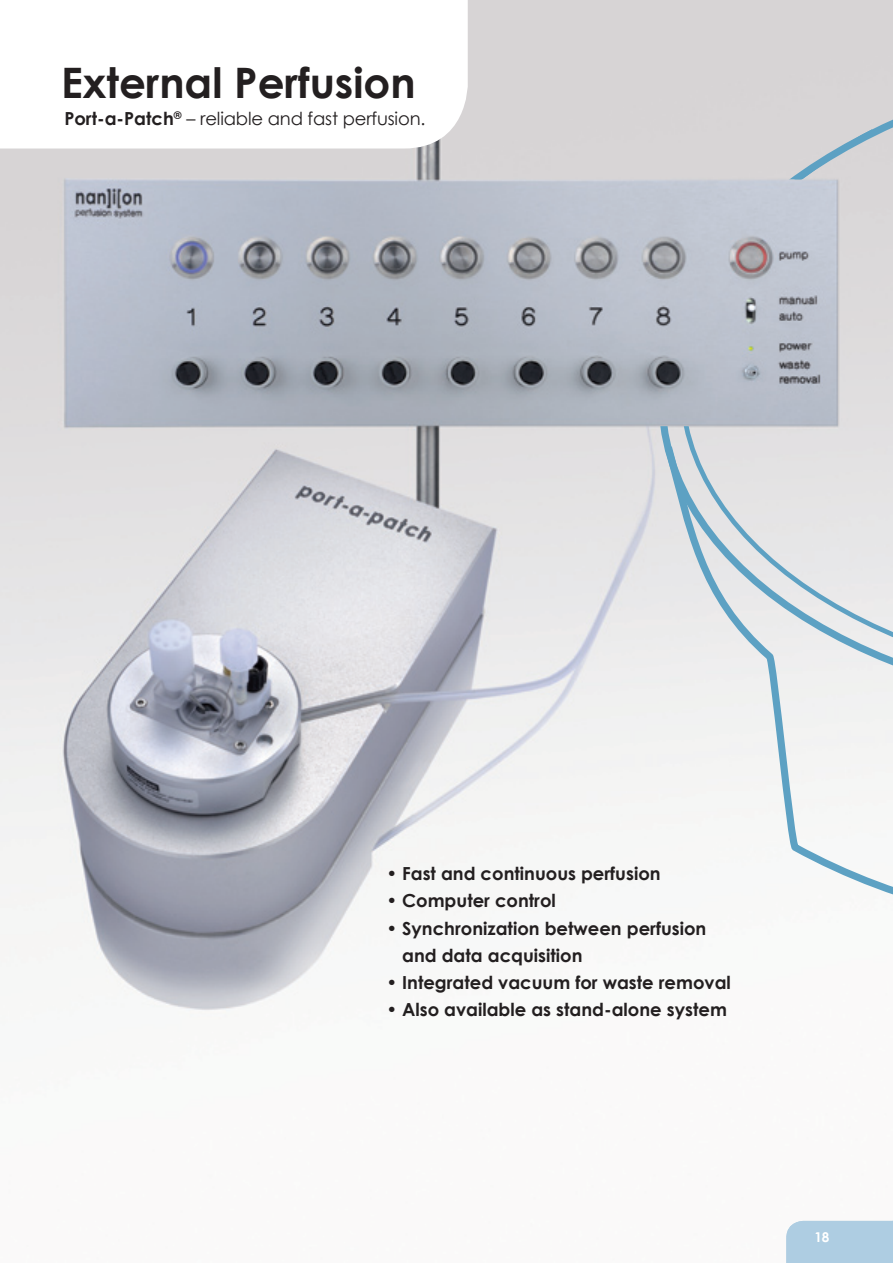
<style>
.page{position:relative;width:893px;height:1263px;background:#fff}
.page>*{position:absolute;margin:0;border:0;box-sizing:border-box;transform-origin:0 0}
.t1{font:700 42px "Century Gothic";color:#231f20}
.t2{font:700 18px/27.2px "Century Gothic";color:#231f20}
.t3{font:18px "Century Gothic";letter-spacing:-.01em;color:#231f20}
.t4{font:700 13.5px "Century Gothic";color:#fff}
.s1{font-weight:700}
</style>
<div class="page">
<img style="left:0;top:0;width:893px;height:1221px">
<svg style="left:659px;top:35px;width:234px;height:697px;background:#d1cfd0"></svg>
<svg style="left:672px;top:125px;width:221px;height:266px;background:#c4c7ce"></svg>
<svg style="left:660px;top:391px;width:233px;height:543px"></svg>
<svg style="left:0;top:0;width:468px;height:149px"></svg>
<div style="left:786px;top:1221px;width:107px;height:42px;background:#aecde2"></div>
<h1 class="t1" style="left:61px;top:59px;width:356px">External Perfusion</h1>
<p class="t3" style="left:64px;top:111px;width:363px"><span class="s1">Port-a-Patch</span><sup>®</sup> – reliable and fast perfusion.</p>
<p class="t2" style="left:386px;top:859px;width:276px">• Fast and continuous perfusion</p>
<p class="t2" style="left:386px;top:886px;width:171px">• Computer control</p>
<p class="t2" style="left:402px;top:914px;width:306px;text-indent:-16px">• Synchronization between perfusion and data acquisition</p>
<p class="t2" style="left:386px;top:968px;width:346px">• Integrated vacuum for waste removal</p>
<p class="t2" style="left:386px;top:995px;width:342px">• Also available as stand-alone system</p>
<p class="t4" style="left:814px;top:1229px;width:17px">18</p>
<p class="t4" style="left:822px;top:1229px;width:9px">4</p>
</div>
